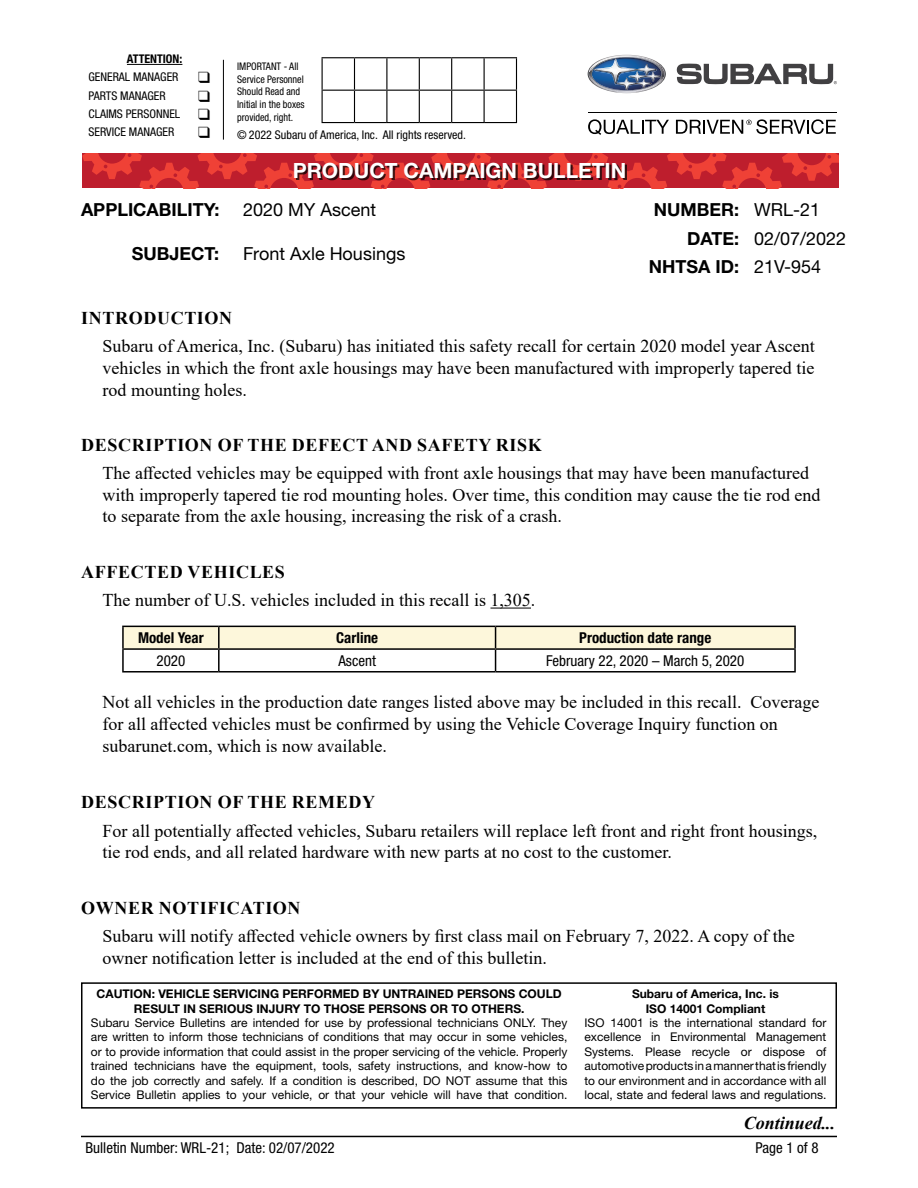
<style>
.page{position:relative;width:918px;height:1188px;background:#fff}
.page>*{position:absolute;margin:0;border:0;box-sizing:border-box;transform-origin:0 0}
.t1{font:700 21px "Helvetica Neue LT Std";color:#fff}
.t2{font:18px/21.6px "Times New Roman";color:#000}
.t3{font:700 18px "Times New Roman";letter-spacing:.035em;color:#000}
.t4{font:700 18px "Helvetica Neue LT Std";color:#000}
.t5{font:18px "Helvetica Neue LT Std";color:#000}
.t6{font:italic 700 18px "Times New Roman";color:#000}
.t7{font:condensed 15px "Helvetica Neue LT Std";color:#000}
.t8{font:700 condensed 15px "Helvetica Neue LT Std";color:#000}
.t9{font:12px/14.4px "Helvetica Neue LT Std";color:#000;text-align:justify}
.t10{font:700 12px/14.4px "Helvetica Neue LT Std";color:#000;text-align:center}
.t11{font:condensed 12px "Helvetica Neue LT Std";color:#000}
.t12{font:700 condensed 12px "Helvetica Neue LT Std";color:#000}
.t13{font:condensed 10.5px/12.6px "Helvetica Neue LT Std";color:#000;scale:.96 1}
.s1{font-weight:400}
.s2{font-weight:700}
</style>
<div class="page">
<hr style="left:81px;top:1136px;width:756px;height:1px;background:#000">
<hr style="left:491px;top:608px;width:40px;height:1px;background:#000">
<hr style="left:122px;top:626px;width:97px;height:1px;background:#000">
<hr style="left:122px;top:627px;width:2px;height:21px;background:#000">
<hr style="left:496px;top:626px;width:300px;height:1px;background:#000">
<hr style="left:794px;top:627px;width:2px;height:21px;background:#000">
<hr style="left:122px;top:648px;width:97px;height:2px;background:#000">
<hr style="left:122px;top:650px;width:2px;height:21px;background:#000">
<hr style="left:496px;top:648px;width:300px;height:2px;background:#000">
<svg style="left:123px;top:626px;width:672px;height:45px"></svg>
<hr style="left:794px;top:650px;width:2px;height:21px;background:#000">
<hr style="left:122px;top:671px;width:97px;height:2px;background:#000">
<hr style="left:219px;top:671px;width:277px;height:2px;background:#000">
<hr style="left:496px;top:671px;width:300px;height:2px;background:#000">
<svg style="left:82px;top:154px;width:757px;height:34px;background:#ce292f"></svg>
<div style="left:296px;top:164px;width:330px;height:16px;background:#000;opacity:.75"></div>
<div style="left:81px;top:982px;width:756px;height:127px;border:2px solid #000"></div>
<hr style="left:127px;top:64px;width:55px;height:1px;background:#000">
<hr style="left:322px;top:57px;width:33px;height:1px;background:#000">
<hr style="left:322px;top:58px;width:1px;height:32px;background:#000">
<hr style="left:355px;top:57px;width:32px;height:1px;background:#000">
<hr style="left:354px;top:58px;width:1px;height:32px;background:#000">
<hr style="left:387px;top:57px;width:32px;height:1px;background:#000">
<hr style="left:386px;top:58px;width:1px;height:32px;background:#000">
<hr style="left:419px;top:57px;width:33px;height:1px;background:#000">
<hr style="left:419px;top:58px;width:1px;height:32px;background:#000">
<hr style="left:452px;top:57px;width:32px;height:1px;background:#000">
<hr style="left:451px;top:58px;width:1px;height:32px;background:#000">
<hr style="left:484px;top:57px;width:33px;height:1px;background:#000">
<hr style="left:484px;top:58px;width:1px;height:32px;background:#000">
<hr style="left:516px;top:58px;width:1px;height:32px;background:#000">
<hr style="left:322px;top:90px;width:33px;height:1px;background:#000">
<hr style="left:322px;top:91px;width:1px;height:31px;background:#000">
<hr style="left:355px;top:90px;width:32px;height:1px;background:#000">
<hr style="left:354px;top:91px;width:1px;height:31px;background:#000">
<hr style="left:387px;top:90px;width:32px;height:1px;background:#000">
<hr style="left:386px;top:91px;width:1px;height:31px;background:#000">
<hr style="left:419px;top:90px;width:33px;height:1px;background:#000">
<hr style="left:419px;top:91px;width:1px;height:31px;background:#000">
<hr style="left:452px;top:90px;width:32px;height:1px;background:#000">
<hr style="left:451px;top:91px;width:1px;height:31px;background:#000">
<hr style="left:484px;top:90px;width:33px;height:1px;background:#000">
<hr style="left:484px;top:91px;width:1px;height:31px;background:#000">
<hr style="left:516px;top:91px;width:1px;height:31px;background:#000">
<hr style="left:322px;top:122px;width:33px;height:1px;background:#000">
<hr style="left:355px;top:122px;width:32px;height:1px;background:#000">
<hr style="left:387px;top:122px;width:32px;height:1px;background:#000">
<hr style="left:419px;top:122px;width:33px;height:1px;background:#000">
<hr style="left:452px;top:122px;width:32px;height:1px;background:#000">
<hr style="left:484px;top:122px;width:33px;height:1px;background:#000">
<hr style="left:223px;top:60px;width:1px;height:80px;background:#000">
<svg style="left:588px;top:55px;width:78px;height:38px"></svg>
<svg style="left:677px;top:64px;width:160px;height:20px"></svg>
<hr style="left:588px;top:112px;width:249px;height:1px;background:#000">
<svg style="left:588px;top:119px;width:81px;height:16px"></svg>
<svg style="left:676px;top:119px;width:160px;height:15px"></svg>
<p class="t12" style="left:127px;top:52px;width:57px">ATTENTION:</p>
<p class="t11" style="left:89px;top:70px;width:92px">GENERAL MANAGER</p>
<p class="t11" style="left:89px;top:88px;width:79px">PARTS MANAGER</p>
<p class="t11" style="left:89px;top:106px;width:93px">CLAIMS PERSONNEL</p>
<p class="t11" style="left:89px;top:125px;width:87px">SERVICE MANAGER</p>
<p class="t13" style="left:237px;top:60px;width:72px">IMPORTANT - All<br>Service Personnel<br>Should Read and<br>Initial in the boxes provided, right.</p>
<p class="t11" style="left:237px;top:128px;width:230px">© 2022 Subaru of America, Inc. All rights reserved.</p>
<p class="t1" style="left:293px;top:158px;width:335px">PRODUCT CAMPAIGN BULLETIN</p>
<p class="t4" style="left:81px;top:199px;width:140px">APPLICABILITY:</p>
<p class="t5" style="left:243px;top:199px;width:135px">2020 MY Ascent</p>
<p class="t4" style="left:132px;top:242px;width:89px">SUBJECT:</p>
<p class="t5" style="left:243px;top:242px;width:164px">Front Axle Housings</p>
<p class="t4" style="left:654px;top:199px;width:168px">NUMBER: <span class="s1">WRL-21</span></p>
<p class="t5" style="left:687px;top:227px;width:161px"><span class="s2">DATE:</span> 02/07/2022</p>
<p class="t4" style="left:649px;top:256px;width:174px">NHTSA ID: <span class="s1">21V-954</span></p>
<p class="t3" style="left:81px;top:305px;width:152px">INTRODUCTION</p>
<p class="t2" style="left:103px;top:335px;width:714px;text-align:justify">Subaru of America, Inc. (Subaru) has initiated this safety recall for certain 2020 model year Ascent vehicles in which the front axle housings may have been manufactured with improperly tapered tie rod mounting holes.</p>
<p class="t3" style="left:81px;top:432px;width:462px">DESCRIPTION OF THE DEFECT AND SAFETY RISK</p>
<p class="t2" style="left:103px;top:462px;width:719px">The affected vehicles may be equipped with front axle housings that may have been manufactured with improperly tapered tie rod mounting holes. Over time, this condition may cause the tie rod end to separate from the axle housing, increasing the risk of a crash.</p>
<p class="t3" style="left:81px;top:559px;width:205px">AFFECTED VEHICLES</p>
<p class="t2" style="left:103px;top:589px;width:434px">The number of U.S. vehicles included in this recall is 1,305.</p>
<p class="t8" style="left:138px;top:629px;width:67px">Model Year</p>
<p class="t8" style="left:336px;top:629px;width:43px">Carline</p>
<p class="t8" style="left:579px;top:629px;width:134px">Production date range</p>
<p class="t7" style="left:156px;top:652px;width:30px">2020</p>
<p class="t7" style="left:338px;top:652px;width:39px">Ascent</p>
<p class="t7" style="left:546px;top:652px;width:200px">February 22, 2020 – March 5, 2020</p>
<p class="t2" style="left:103px;top:691px;width:718px">Not all vehicles in the production date ranges listed above may be included in this recall. Coverage for all affected vehicles must be confirmed by using the Vehicle Coverage Inquiry function on subarunet.com, which is now available.</p>
<p class="t3" style="left:81px;top:789px;width:295px">DESCRIPTION OF THE REMEDY</p>
<p class="t2" style="left:103px;top:819px;width:716px">For all potentially affected vehicles, Subaru retailers will replace left front and right front housings, tie rod ends, and all related hardware with new parts at no cost to the customer.</p>
<p class="t3" style="left:81px;top:895px;width:221px">OWNER NOTIFICATION</p>
<p class="t2" style="left:103px;top:925px;width:694px">Subaru will notify affected vehicle owners by first class mail on February 7, 2022. A copy of the owner notification letter is included at the end of this bulletin.</p>
<p class="t10" style="left:97px;top:986px;width:467px">CAUTION: VEHICLE SERVICING PERFORMED BY UNTRAINED PERSONS COULD<br>RESULT IN SERIOUS INJURY TO THOSE PERSONS OR TO OTHERS.</p>
<p class="t9" style="left:91px;top:1015px;width:478px">Subaru Service Bulletins are intended for use by professional technicians ONLY. They are written to inform those technicians of conditions that may occur in some vehicles, or to provide information that could assist in the proper servicing of the vehicle. Properly trained technicians have the equipment, tools, safety instructions, and know-how to do the job correctly and safely. If a condition is described, DO NOT assume that this Service Bulletin applies to your vehicle, or that your vehicle will have that condition.</p>
<p class="t10" style="left:632px;top:986px;width:148px">Subaru of America, Inc. is<br>ISO 14001 Compliant</p>
<p class="t9" style="left:585px;top:1015px;width:243px">ISO 14001 is the international standard for excellence in Environmental Management Systems. Please recycle or dispose of automotive products in a manner that is friendly to our environment and in accordance with all local, state and federal laws and regulations.</p>
<p class="t6" style="left:744px;top:1111px;width:93px">Continued...</p>
<p class="t7" style="left:86px;top:1138px;width:251px">Bulletin Number: WRL-21; Date: 02/07/2022</p>
<p class="t7" style="left:756px;top:1138px;width:65px">Page 1 of 8</p>
</div>
